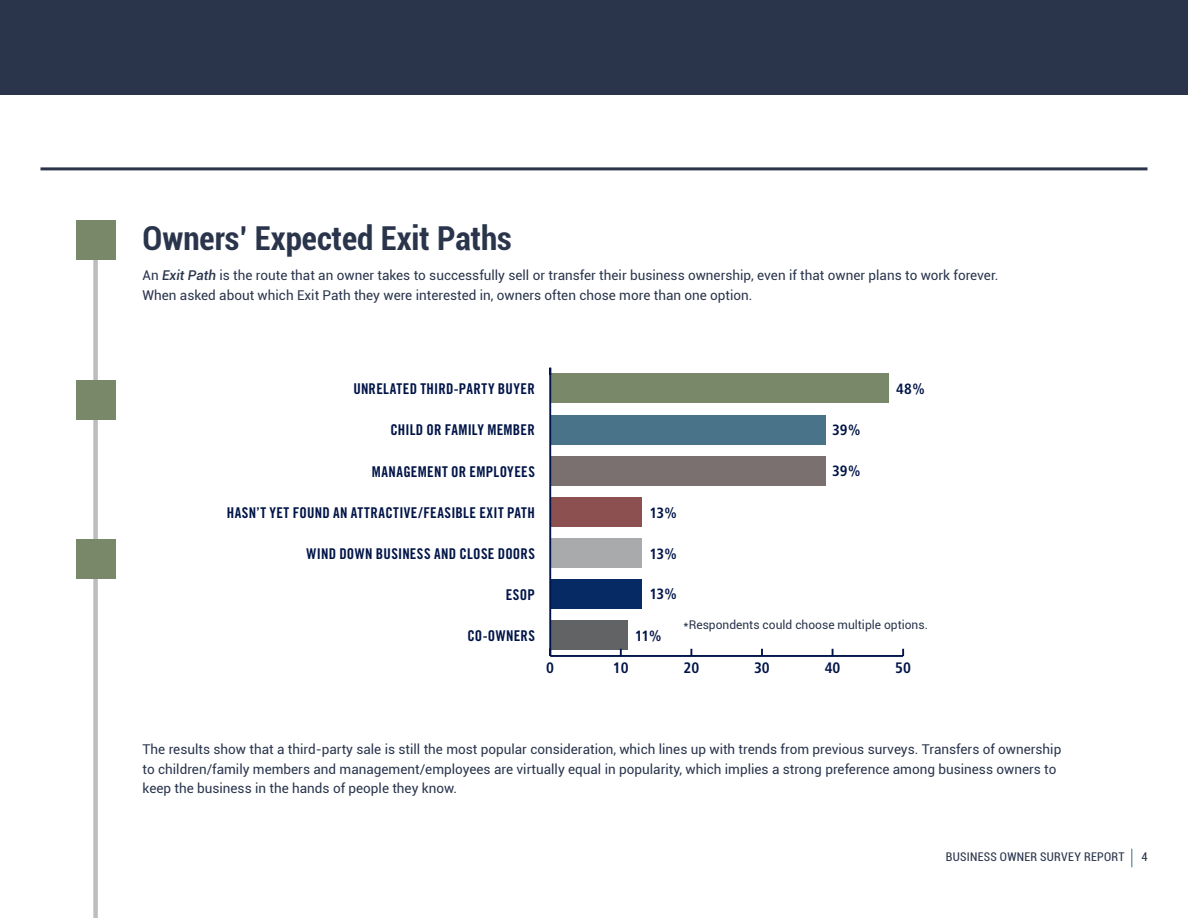
<style>
.page{position:relative;width:1188px;height:918px;background:#fff}
.page>*{position:absolute;margin:0;border:0;box-sizing:border-box;transform-origin:0 0}
.t1{font:700 condensed 33px "Roboto";color:#2a354c}
.t2{font:700 condensed 15.15px "Frutiger";color:#001447}
.t3{font:14.85px "Trade Gothic Bold Cond Twenty";letter-spacing:.02em;color:#001447}
.t4{font:700 condensed 14.85px "Frutiger";letter-spacing:-.04em;color:#001447}
.t5{font:13.5px/19.5px "Roboto";color:#2a354c}
.t6{font:12px "Roboto";color:#2a354c}
.t7{font:condensed 12px "Roboto";letter-spacing:.025em;color:#2a354c}
.s1{font-weight:500;font-style:italic}
</style>
<div class="page">
<div style="left:93px;top:228px;width:5px;height:690px;background:#bcbdc0"></div>
<div style="left:76px;top:220px;width:40px;height:40px;background:#798868"></div>
<div style="left:76px;top:380px;width:40px;height:40px;background:#798868"></div>
<div style="left:76px;top:539px;width:40px;height:40px;background:#798868"></div>
<div style="left:0;top:0;width:1188px;height:94px;background:#2a354c"></div>
<hr style="left:40px;top:167px;width:1108px;height:3px;background:#2a354c">
<svg style="left:1131px;top:849px;width:1px;height:18px"></svg>
<div style="left:550px;top:374px;width:339px;height:29px;background:#798868"></div>
<div style="left:550px;top:415px;width:276px;height:29px;background:#497389"></div>
<div style="left:550px;top:456px;width:276px;height:30px;background:#79706f"></div>
<div style="left:550px;top:497px;width:92px;height:30px;background:#8b504f"></div>
<div style="left:550px;top:538px;width:92px;height:30px;background:#a9aaab"></div>
<div style="left:550px;top:579px;width:92px;height:30px;background:#062a63"></div>
<div style="left:550px;top:621px;width:78px;height:29px;background:#626364"></div>
<hr style="left:550px;top:655px;width:353px;height:2px;background:#001447">
<svg style="left:620px;top:649px;width:2px;height:6px"></svg>
<svg style="left:690px;top:649px;width:2px;height:6px"></svg>
<svg style="left:761px;top:649px;width:2px;height:6px"></svg>
<svg style="left:832px;top:649px;width:2px;height:6px"></svg>
<svg style="left:902px;top:649px;width:2px;height:7px"></svg>
<hr style="left:549px;top:368px;width:2px;height:288px;background:#001447">
<p class="t1" style="left:143px;top:216px;width:371px">Owners’ Expected Exit Paths</p>
<p class="t5" style="left:143px;top:265px;width:858px">An <span class="s1">Exit Path</span> is the route that an owner takes to successfully sell or transfer their business ownership, even if that owner plans to work forever.<br>When asked about which Exit Path they were interested in, owners often chose more than one option.</p>
<p class="t3" style="left:353px;top:380px;width:183px">UNRELATED THIRD-PARTY BUYER</p>
<p class="t4" style="left:896px;top:380px;width:30px">48%</p>
<p class="t4" style="left:832px;top:421px;width:30px">39%</p>
<p class="t4" style="left:832px;top:463px;width:30px">39%</p>
<p class="t4" style="left:649px;top:504px;width:29px">13%</p>
<p class="t3" style="left:390px;top:421px;width:146px">CHILD OR FAMILY MEMBER</p>
<p class="t3" style="left:372px;top:462px;width:165px">MANAGEMENT OR EMPLOYEES</p>
<p class="t3" style="left:227px;top:503px;width:310px">HASN’T YET FOUND AN ATTRACTIVE/FEASIBLE EXIT PATH</p>
<p class="t3" style="left:307px;top:545px;width:230px">WIND DOWN BUSINESS AND CLOSE DOORS</p>
<p class="t3" style="left:506px;top:585px;width:30px">ESOP</p>
<p class="t3" style="left:467px;top:627px;width:69px">CO-OWNERS</p>
<p class="t4" style="left:649px;top:545px;width:29px">13%</p>
<p class="t4" style="left:649px;top:585px;width:29px">13%</p>
<p class="t6" style="left:684px;top:616px;width:246px">*Respondents could choose multiple options.</p>
<p class="t4" style="left:635px;top:627px;width:28px">11%</p>
<p class="t2" style="left:546px;top:659px;width:9px">0</p>
<p class="t2" style="left:613px;top:659px;width:17px">10</p>
<p class="t2" style="left:684px;top:659px;width:17px">20</p>
<p class="t2" style="left:754px;top:659px;width:17px">30</p>
<p class="t2" style="left:825px;top:659px;width:17px">40</p>
<p class="t2" style="left:895px;top:659px;width:17px">50</p>
<p class="t5" style="left:143px;top:739px;width:920px">The results show that a third-party sale is still the most popular consideration, which lines up with trends from previous surveys. Transfers of ownership to children/family members and management/employees are virtually equal in popularity, which implies a strong preference among business owners to keep the business in the hands of people they know.</p>
<p class="t7" style="left:946px;top:849px;width:180px">BUSINESS OWNER SURVEY REPORT</p>
<p class="t7" style="left:1141px;top:849px;width:8px">4</p>
</div>
